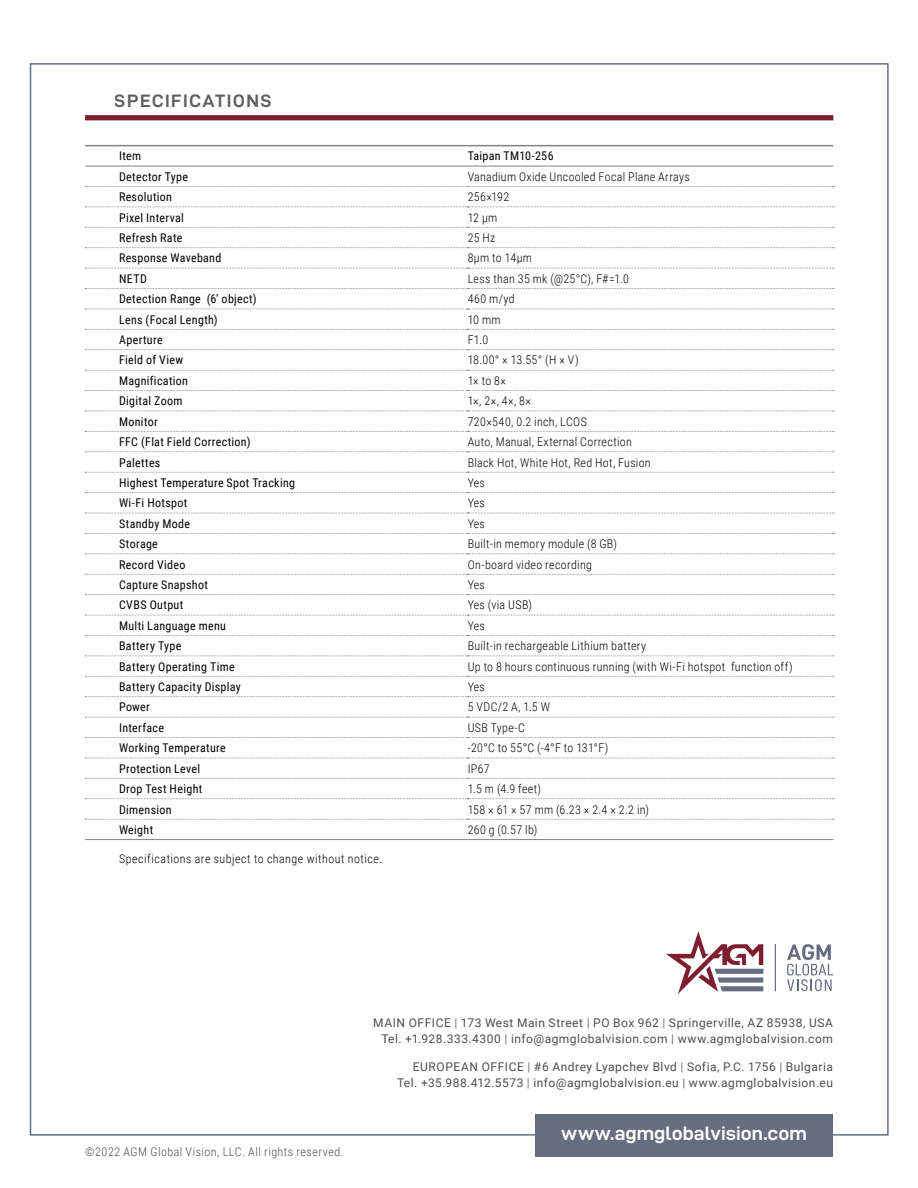
<style>
.page{position:relative;width:918px;height:1188px;background:#fff}
.page>*{position:absolute;margin:0;border:0;box-sizing:border-box;transform-origin:0 0}
.t1{font:19.5px "D DIN Exp Bold";letter-spacing:.005em;color:#fff}
.t2{font:18px "D DIN Exp Bold";letter-spacing:.075em;color:#4c4d4f}
.t3{font:300 12px "Roboto Condensed";letter-spacing:.025em;color:#000}
.t4{font:12px "Roboto Condensed";letter-spacing:.03em;color:#000}
.t5{font:12px/16.5px "Roboto";letter-spacing:.04em;color:#4c4d4f;text-align:right}
.t6{font:300 12px "Roboto Condensed";letter-spacing:.04em;color:#4c4d4f}
.s1{color:#707275}
</style>
<div class="page">
<div style="left:30px;top:63px;width:859px;height:1073px;background:#fff;border:2px solid #656d80"></div>
<div style="left:535px;top:1114px;width:298px;height:43px;background:#656d80"></div>
<svg style="left:666px;top:931px;width:97px;height:63px"></svg>
<svg style="left:787px;top:944px;width:46px;height:47px"></svg>
<hr style="left:775px;top:944px;width:1px;height:47px;background:#656d80">
<div style="left:85px;top:115px;width:748px;height:5px;background:#7e1f31"></div>
<svg style="left:85px;top:186px;width:749px;height:1px"></svg>
<svg style="left:85px;top:207px;width:749px;height:1px"></svg>
<svg style="left:85px;top:227px;width:749px;height:1px"></svg>
<svg style="left:85px;top:247px;width:749px;height:1px"></svg>
<svg style="left:85px;top:268px;width:749px;height:1px"></svg>
<svg style="left:85px;top:288px;width:749px;height:1px"></svg>
<svg style="left:85px;top:309px;width:749px;height:1px"></svg>
<svg style="left:85px;top:329px;width:749px;height:1px"></svg>
<svg style="left:85px;top:349px;width:749px;height:1px"></svg>
<svg style="left:85px;top:370px;width:749px;height:1px"></svg>
<svg style="left:85px;top:390px;width:749px;height:1px"></svg>
<svg style="left:85px;top:411px;width:749px;height:1px"></svg>
<svg style="left:85px;top:431px;width:749px;height:1px"></svg>
<svg style="left:85px;top:451px;width:749px;height:1px"></svg>
<svg style="left:85px;top:472px;width:749px;height:1px"></svg>
<svg style="left:85px;top:492px;width:749px;height:1px"></svg>
<svg style="left:85px;top:513px;width:749px;height:1px"></svg>
<svg style="left:85px;top:533px;width:749px;height:1px"></svg>
<svg style="left:85px;top:553px;width:749px;height:1px"></svg>
<svg style="left:85px;top:574px;width:749px;height:1px"></svg>
<svg style="left:85px;top:594px;width:749px;height:1px"></svg>
<svg style="left:85px;top:615px;width:749px;height:1px"></svg>
<svg style="left:85px;top:635px;width:749px;height:1px"></svg>
<svg style="left:85px;top:656px;width:749px;height:1px"></svg>
<svg style="left:85px;top:676px;width:749px;height:1px"></svg>
<svg style="left:85px;top:778px;width:749px;height:1px"></svg>
<svg style="left:85px;top:798px;width:749px;height:1px"></svg>
<svg style="left:85px;top:819px;width:749px;height:1px"></svg>
<svg style="left:85px;top:696px;width:749px;height:1px"></svg>
<svg style="left:85px;top:717px;width:749px;height:1px"></svg>
<svg style="left:85px;top:737px;width:749px;height:1px"></svg>
<svg style="left:85px;top:758px;width:749px;height:1px"></svg>
<hr style="left:85px;top:839px;width:383px;height:1px;background:#808284">
<hr style="left:468px;top:839px;width:365px;height:1px;background:#808284">
<hr style="left:85px;top:145px;width:383px;height:1px;background:#808284">
<hr style="left:468px;top:145px;width:365px;height:1px;background:#808284">
<hr style="left:85px;top:166px;width:383px;height:1px;background:#808284">
<hr style="left:468px;top:166px;width:365px;height:1px;background:#808284">
<h2 class="t2" style="left:115px;top:90px;width:158px">SPECIFICATIONS</h2>
<p class="t4" style="left:119px;top:151px;width:24px">Item</p>
<p class="t4" style="left:468px;top:151px;width:87px">Taipan TM10-256</p>
<p class="t4" style="left:119px;top:171px;width:70px">Detector Type</p>
<p class="t3" style="left:468px;top:171px;width:224px">Vanadium Oxide Uncooled Focal Plane Arrays</p>
<p class="t4" style="left:119px;top:192px;width:54px">Resolution</p>
<p class="t3" style="left:468px;top:192px;width:43px">256×192</p>
<p class="t4" style="left:119px;top:212px;width:66px">Pixel Interval</p>
<p class="t3" style="left:468px;top:209px;width:31px">12 μm</p>
<p class="t4" style="left:119px;top:232px;width:65px">Refresh Rate</p>
<p class="t3" style="left:468px;top:232px;width:29px">25 Hz</p>
<p class="t4" style="left:119px;top:253px;width:104px">Response Waveband</p>
<p class="t3" style="left:468px;top:250px;width:66px">8μm to 14μm</p>
<p class="t4" style="left:119px;top:273px;width:29px">NETD</p>
<p class="t3" style="left:468px;top:273px;width:163px">Less than 35 mk (@25°C), F#=1.0</p>
<p class="t4" style="left:119px;top:294px;width:139px">Detection Range (6’ object)</p>
<p class="t3" style="left:468px;top:291px;width:48px">460 m/yd</p>
<p class="t4" style="left:119px;top:314px;width:100px">Lens (Focal Length)</p>
<p class="t3" style="left:468px;top:314px;width:34px">10 mm</p>
<p class="t4" style="left:119px;top:334px;width:45px">Aperture</p>
<p class="t3" style="left:468px;top:335px;width:22px">F1.0</p>
<p class="t4" style="left:119px;top:355px;width:66px">Field of View</p>
<p class="t3" style="left:468px;top:355px;width:112px">18.00° × 13.55° (H × V)</p>
<p class="t4" style="left:119px;top:375px;width:70px">Magnification</p>
<p class="t3" style="left:468px;top:375px;width:40px">1× to 8×</p>
<p class="t4" style="left:119px;top:396px;width:65px">Digital Zoom</p>
<p class="t3" style="left:468px;top:393px;width:65px">1×, 2×, 4×, 8×</p>
<p class="t4" style="left:119px;top:416px;width:40px">Monitor</p>
<p class="t3" style="left:468px;top:413px;width:121px">720×540, 0.2 inch, LCOS</p>
<p class="t4" style="left:119px;top:437px;width:133px">FFC (Flat Field Correction)</p>
<p class="t3" style="left:468px;top:437px;width:166px">Auto, Manual, External Correction</p>
<p class="t4" style="left:119px;top:457px;width:43px">Palettes</p>
<p class="t3" style="left:468px;top:457px;width:184px">Black Hot, White Hot, Red Hot, Fusion</p>
<p class="t4" style="left:119px;top:477px;width:178px">Highest Temperature Spot Tracking</p>
<p class="t3" style="left:468px;top:477px;width:19px">Yes</p>
<p class="t4" style="left:119px;top:498px;width:70px">Wi-Fi Hotspot</p>
<p class="t3" style="left:468px;top:498px;width:19px">Yes</p>
<p class="t4" style="left:119px;top:518px;width:73px">Standby Mode</p>
<p class="t3" style="left:468px;top:518px;width:19px">Yes</p>
<p class="t4" style="left:119px;top:539px;width:40px">Storage</p>
<p class="t3" style="left:468px;top:539px;width:151px">Built-in memory module (8 GB)</p>
<p class="t4" style="left:119px;top:559px;width:68px">Record Video</p>
<p class="t3" style="left:468px;top:559px;width:126px">On-board video recording</p>
<p class="t4" style="left:119px;top:579px;width:90px">Capture Snapshot</p>
<p class="t3" style="left:468px;top:579px;width:19px">Yes</p>
<p class="t4" style="left:119px;top:600px;width:66px">CVBS Output</p>
<p class="t3" style="left:468px;top:600px;width:66px">Yes (via USB)</p>
<p class="t4" style="left:119px;top:620px;width:109px">Multi Language menu</p>
<p class="t3" style="left:468px;top:620px;width:19px">Yes</p>
<p class="t4" style="left:119px;top:641px;width:64px">Battery Type</p>
<p class="t3" style="left:468px;top:641px;width:180px">Built-in rechargeable Lithium battery</p>
<p class="t4" style="left:119px;top:661px;width:117px">Battery Operating Time</p>
<p class="t3" style="left:468px;top:661px;width:327px">Up to 8 hours continuous running (with Wi-Fi hotspot function off)</p>
<p class="t4" style="left:119px;top:681px;width:123px">Battery Capacity Display</p>
<p class="t3" style="left:468px;top:682px;width:19px">Yes</p>
<p class="t4" style="left:119px;top:702px;width:32px">Power</p>
<p class="t3" style="left:468px;top:699px;width:84px">5 VDC/2 A, 1.5 W</p>
<p class="t4" style="left:119px;top:722px;width:47px">Interface</p>
<p class="t3" style="left:468px;top:722px;width:59px">USB Type-C</p>
<p class="t4" style="left:119px;top:743px;width:108px">Working Temperature</p>
<p class="t3" style="left:468px;top:740px;width:142px">-20°C to 55°C (-4°F to 131°F)</p>
<p class="t4" style="left:119px;top:763px;width:83px">Protection Level</p>
<p class="t3" style="left:468px;top:763px;width:23px">IP67</p>
<p class="t4" style="left:119px;top:784px;width:85px">Drop Test Height</p>
<p class="t3" style="left:468px;top:780px;width:75px">1.5 m (4.9 feet)</p>
<p class="t4" style="left:119px;top:804px;width:54px">Dimension</p>
<p class="t3" style="left:468px;top:801px;width:183px">158 × 61 × 57 mm (6.23 × 2.4 × 2.2 in)</p>
<p class="t4" style="left:119px;top:824px;width:36px">Weight</p>
<p class="t3" style="left:468px;top:824px;width:71px">260 g (0.57 lb)</p>
<p class="t3" style="left:119px;top:853px;width:265px">Specifications are subject to change without notice.</p>
<p class="t5" style="left:373px;top:1014px;width:461px">MAIN OFFICE <span class="s1">|</span> 173 West Main Street <span class="s1">|</span> PO Box 962 <span class="s1">|</span> Springerville, AZ 85938, USA<br>Tel. +1.928.333.4300 <span class="s1">|</span> info@agmglobalvision.com <span class="s1">|</span> www.agmglobalvision.com</p>
<p class="t5" style="left:397px;top:1058px;width:437px">EUROPEAN OFFICE <span class="s1">|</span> #6 Andrey Lyapchev Blvd <span class="s1">|</span> Sofia, P.C. 1756 <span class="s1">|</span> Bulgaria<br>Tel. +35.988.412.5573 <span class="s1">|</span> info@agmglobalvision.eu <span class="s1">|</span> www.agmglobalvision.eu</p>
<p class="t6" style="left:85px;top:1146px;width:260px">©2022 AGM Global Vision, LLC. All rights reserved.</p>
<h1 class="t1" style="left:561px;top:1127px;width:247px">www.agmglobalvision.com</h1>
</div>
